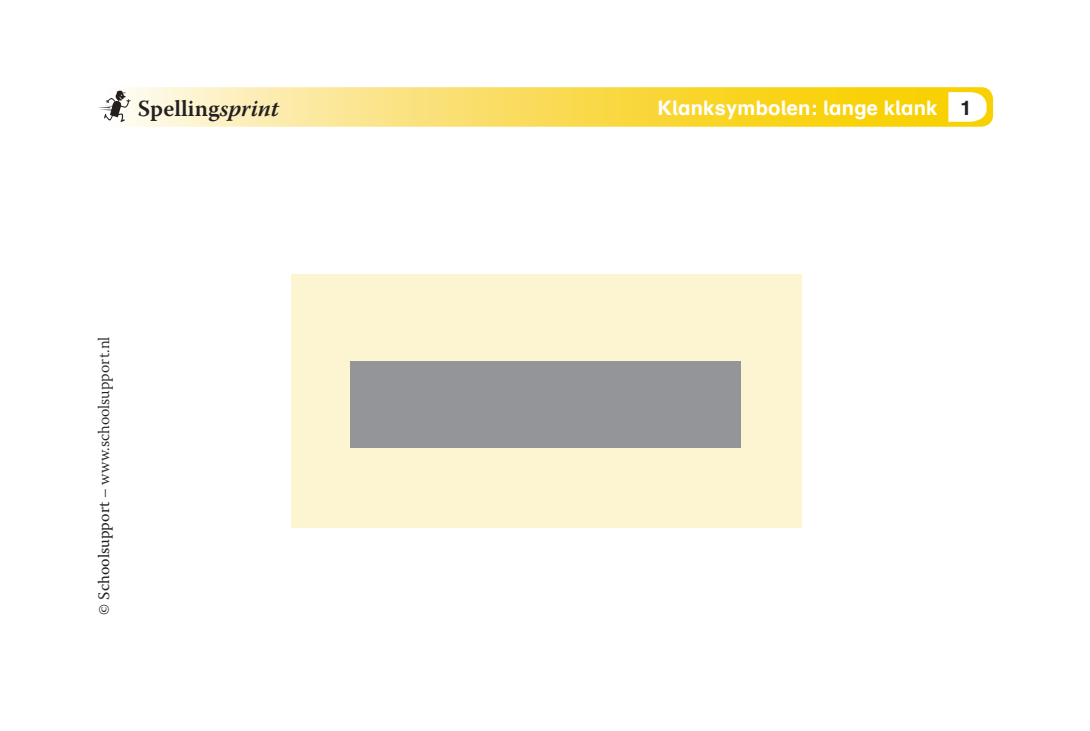
<style>
.page{position:relative;width:1090px;height:731px;background:#fff}
.page>*{position:absolute;margin:0;border:0;box-sizing:border-box;transform-origin:0 0}
.t1{font:600 23.2px "Warnock Pro";color:#231f20}
.t2{font:700 20px "Mathebuch MD";letter-spacing:.01em;color:#fff}
.t3{font:300 16px "Warnock Pro";color:#231f20}
.s1{font-style:italic}
.s2{color:#231f20}
.s3{font-weight:400}
</style>
<div class="page">
<div style="left:291px;top:274px;width:511px;height:253px;background:#fdf4d1"></div>
<svg style="left:103px;top:87px;width:890px;height:40px;background:#fade61"></svg>
<svg style="left:948px;top:92px;width:38px;height:30px"></svg>
<svg style="left:98px;top:91px;width:33px;height:31px"></svg>
<div style="left:350px;top:360px;width:390px;height:87px;background:#939598"></div>
<h1 class="t1" style="left:138px;top:94px;width:142px">Spelling<span class="s1">sprint</span></h1>
<p class="t2" style="left:657px;top:95px;width:316px">Klanksymbolen: lange klank <span class="s2">1</span></p>
<p class="t3" style="left:94px;top:614px;width:279px;rotate:-90deg"><span class="s3">© Schoolsupport</span> – www.schoolsupport.nl</p>
</div>
